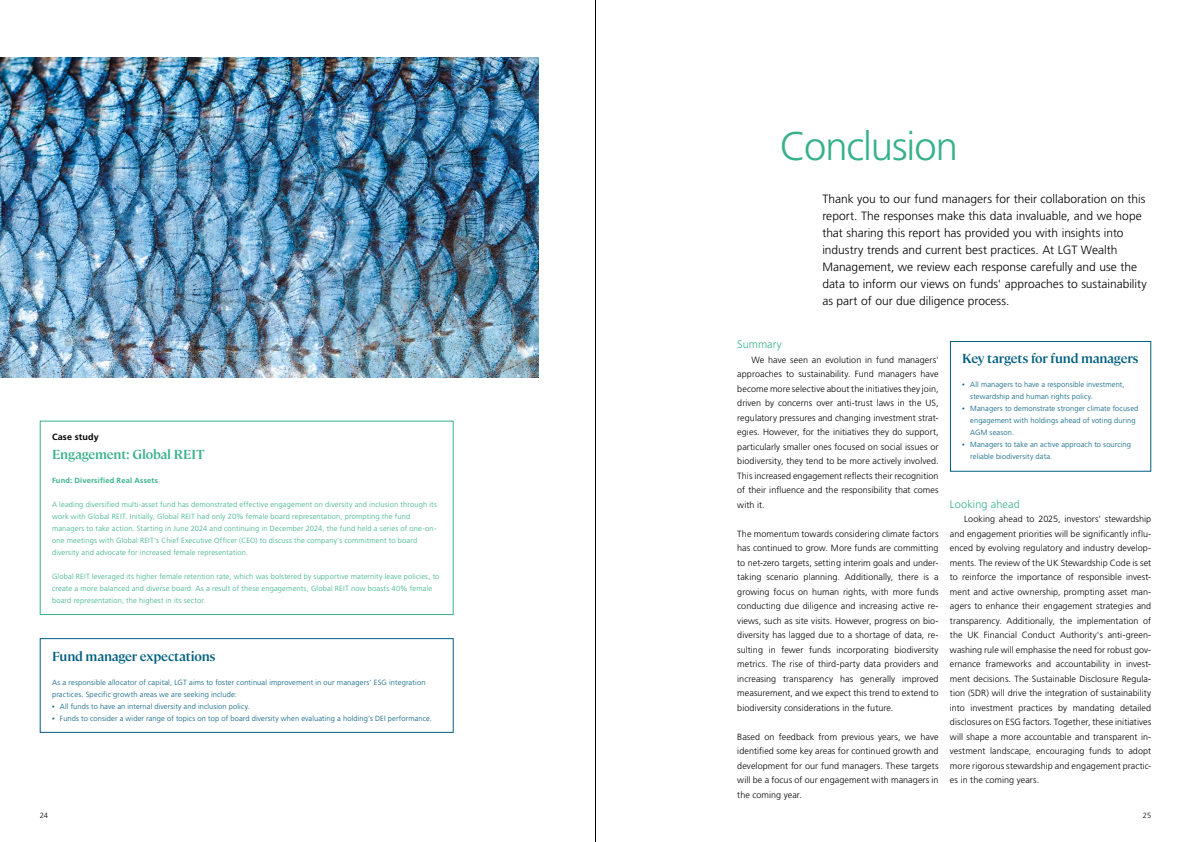
<style>
.page{position:relative;width:1191px;height:842px;background:#fff}
.page>*{position:absolute;margin:0;border:0;box-sizing:border-box;transform-origin:0 0}
.t1{font:300 40px "Frutiger LT Std";letter-spacing:-.03em;color:#37b18a}
.t2{font:600 13px "Cambon";letter-spacing:-.015em;color:#005e80}
.t3{font:600 13px "Cambon";letter-spacing:-.015em;color:#37b18a}
.t4{font:300 12px/17px "Frutiger LT Std";color:#000}
.t5{font:300 11px "Frutiger LT Std";letter-spacing:.005em;color:#37b18a}
.t6{font:300 9px/14.5px "Frutiger LT Std";letter-spacing:.005em;color:#000;text-align:justify}
.t7{font:700 9px "Frutiger LT Std";letter-spacing:.015em;color:#000}
.t8{font:300 7.5px/12px "Frutiger LT Std";letter-spacing:.02em;color:#37b18a}
.t9{font:300 7.5px/12px "Frutiger LT Std";letter-spacing:.015em;color:#005e80}
.t10{font:700 7.5px "Frutiger LT Std";letter-spacing:.025em;color:#37b18a}
.t11{font:300 7.5px "Frutiger LT Std";color:#000}
.s1{font-family:"Arial";font-weight:400}
</style>
<div class="page">
<div style="left:40px;top:638px;width:414px;height:95px;border:1px solid #005e80"></div>
<div style="left:40px;top:421px;width:414px;height:194px;border:1px solid #37b18a"></div>
<div style="left:950px;top:341px;width:201px;height:131px;border:1px solid #005e80"></div>
<img style="left:0;top:58px;width:539px;height:319px">
<hr style="left:595px;top:0;width:1px;height:842px;background:#000">
<h1 class="t1" style="left:780px;top:123px;width:180px">Conclusion</h1>
<p class="t7" style="left:52px;top:431px;width:48px">Case study</p>
<h2 class="t3" style="left:52px;top:445px;width:154px">Engagement: Global REIT</h2>
<p class="t10" style="left:52px;top:476px;width:108px">Fund: Diversified Real Assets</p>
<p class="t8" style="left:52px;top:498px;width:386px">A leading diversified multi-asset fund has demonstrated effective engagement on diversity and inclusion through its work with Global REIT. Initially, Global REIT had only 20% female board representation, prompting the fund managers to take action. Starting in June 2024 and continuing in December 2024, the fund held a series of one-on&shy;one meetings with Global REIT's Chief Executive Officer (CEO) to discuss the company's commitment to board diversity and advocate for increased female representation.</p>
<p class="t8" style="left:52px;top:570px;width:389px">Global REIT leveraged its higher female retention rate, which was bolstered by supportive maternity leave policies, to create a more balanced and diverse board. As a result of these engagements, Global REIT now boasts 40% female board representation, the highest in its sector.</p>
<h2 class="t2" style="left:52px;top:646px;width:165px">Fund manager expectations</h2>
<p class="t9" style="left:52px;top:676px;width:375px">As a responsible allocator of capital, LGT aims to foster continual improvement in our managers’ ESG integration practices. Specific growth areas we are seeking include:</p>
<p class="t9" style="left:52px;top:700px;width:199px"><span class="s1">▪</span> All funds to have an internal diversity and inclusion policy.</p>
<p class="t9" style="left:52px;top:712px;width:381px"><span class="s1">▪</span> Funds to consider a wider range of topics on top of board diversity when evaluating a holding’s DEI performance.</p>
<p class="t4" style="left:822px;top:191px;width:326px">Thank you to our fund managers for their collaboration on this report. The responses make this data invaluable, and we hope that sharing this report has provided you with insights into industry trends and current best practices. At LGT Wealth Management, we review each response carefully and use the data to inform our views on funds' approaches to sustainability as part of our due diligence process.</p>
<p class="t5" style="left:737px;top:338px;width:46px">Summary</p>
<p class="t6" style="left:737px;top:352px;width:203px;text-indent:14px">We have seen an evolution in fund managers' approaches to sustainability. Fund managers have become more selective about the initiatives they join, driven by concerns over anti-trust laws in the US, regulatory pressures and changing investment strat&shy;egies. However, for the initiatives they do support, particularly smaller ones focused on social issues or biodiversity, they tend to be more actively involved.<br>This increased engagement reflects their recognition of their influence and the responsibility that comes with it.</p>
<p class="t6" style="left:737px;top:526px;width:203px">The momentum towards considering climate factors has continued to grow. More funds are committing to net-zero targets, setting interim goals and under&shy;taking scenario planning. Additionally, there is a growing focus on human rights, with more funds conducting due diligence and increasing active re&shy;views, such as site visits. However, progress on bio&shy;diversity has lagged due to a shortage of data, re&shy;sulting in fewer funds incorporating biodiversity metrics. The rise of third-party data providers and increasing transparency has generally improved measurement, and we expect this trend to extend to biodiversity considerations in the future.</p>
<p class="t6" style="left:737px;top:729px;width:203px">Based on feedback from previous years, we have identified some key areas for continued growth and development for our fund managers. These targets will be a focus of our engagement with managers in the coming year.</p>
<h2 class="t2" style="left:962px;top:349px;width:178px">Key targets for fund managers</h2>
<p class="t9" style="left:970px;top:379px;width:156px;text-indent:-8px"><span class="s1">▪</span> All managers to have a responsible investment, stewardship and human rights policy.</p>
<p class="t9" style="left:970px;top:403px;width:170px;text-indent:-8px"><span class="s1">▪</span> Managers to demonstrate stronger climate focused engagement with holdings ahead of voting during<br>AGM season.</p>
<p class="t9" style="left:970px;top:439px;width:162px;text-indent:-8px"><span class="s1">▪</span> Managers to take an active approach to sourcing reliable biodiversity data.</p>
<p class="t5" style="left:950px;top:498px;width:71px">Looking ahead</p>
<p class="t6" style="left:950px;top:512px;width:203px;text-indent:14px">Looking ahead to 2025, investors' stewardship and engagement priorities will be significantly influ&shy;enced by evolving regulatory and industry develop&shy;ments. The review of the UK Stewardship Code is set to reinforce the importance of responsible invest&shy;ment and active ownership, prompting asset man&shy;agers to enhance their engagement strategies and transparency. Additionally, the implementation of the UK Financial Conduct Authority's anti-green&shy;washing rule will emphasise the need for robust gov&shy;ernance frameworks and accountability in invest&shy;ment decisions. The Sustainable Disclosure Regula&shy;tion (SDR) will drive the integration of sustainability into investment practices by mandating detailed disclosures on ESG factors. Together, these initiatives will shape a more accountable and transparent in&shy;vestment landscape, encouraging funds to adopt more rigorous stewardship and engagement practic&shy;es in the coming years.</p>
<p class="t11" style="left:40px;top:811px;width:10px">24</p>
<p class="t11" style="left:1143px;top:811px;width:10px">25</p>
</div>
